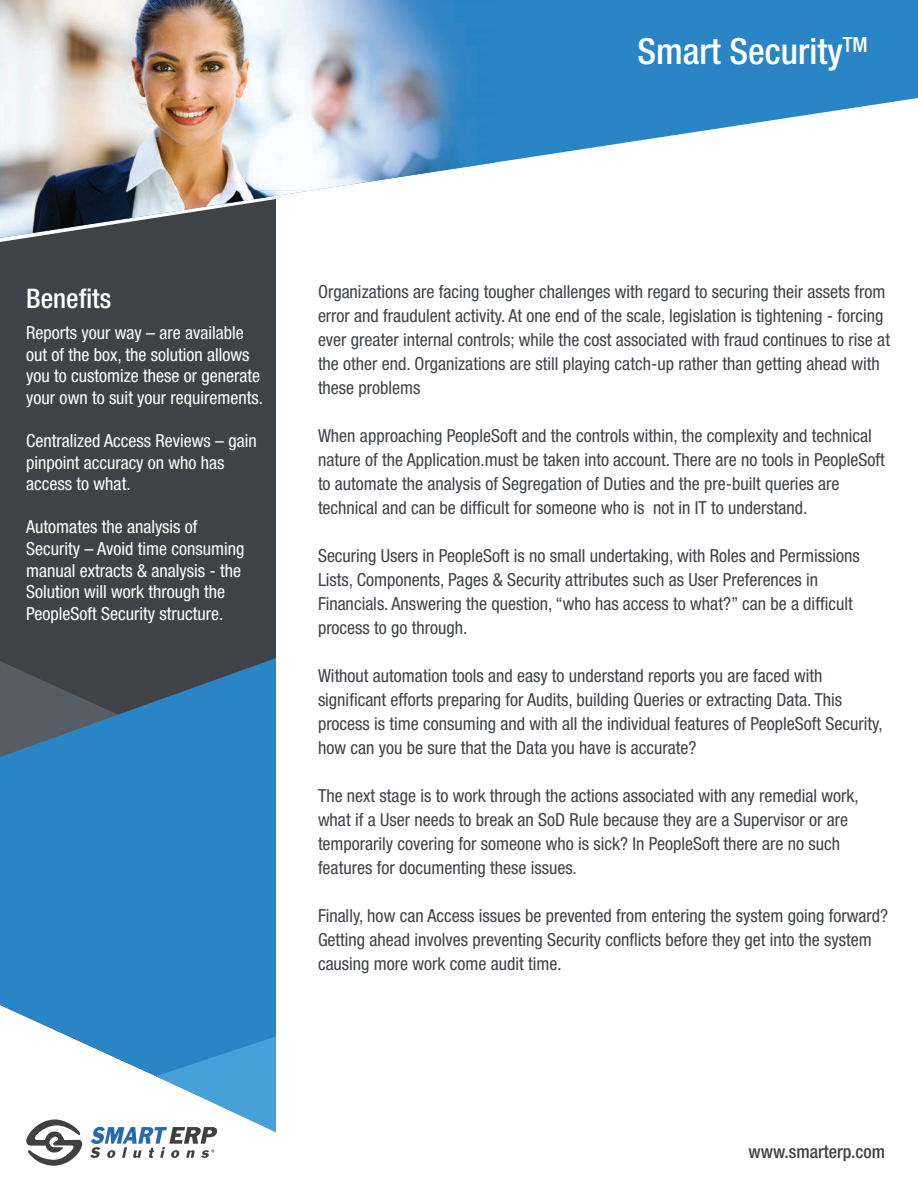
<style>
.page{position:relative;width:918px;height:1188px;background:#fff}
.page>*{position:absolute;margin:0;border:0;box-sizing:border-box;transform-origin:0 0}
.t1{font:500 condensed 36px "Helvetica Neue LT Std";color:#fff}
.t2{font:500 condensed 27px "Helvetica Neue LT Std";color:#fff}
.t3{font:condensed 18px/24px "Helvetica Neue LT Std";color:#3f4347}
.t4{font:condensed 18px/21.6px "Helvetica Neue LT Std";color:#fff}
.t5{font:500 condensed 18px "Helvetica Neue LT Std";color:#3f4347}
</style>
<div class="page">
<svg style="left:495px;top:0;width:423px;height:163px;fill:#2985c5"></svg>
<div style="left:0;top:238px;width:276px;height:420px;background:#3f4347"></div>
<svg style="left:0;top:658px;width:276px;height:388px;background:#317fb7"></svg>
<svg style="left:26px;top:1119px;width:56px;height:47px"></svg>
<svg style="left:90px;top:1036px;width:186px;height:122px"></svg>
<img style="left:0;top:0;width:495px;height:191px">
<img style="left:0;top:190px;width:313px;height:48px">
<h1 class="t1" style="left:637px;top:30px;width:232px">Smart Security<sup>TM</sup></h1>
<h2 class="t2" style="left:26px;top:282px;width:86px">Benefits</h2>
<p class="t4" style="left:26px;top:322px;width:238px">Reports your way – are available out of the box, the solution allows you to customize these or generate your own to suit your requirements.</p>
<p class="t4" style="left:26px;top:430px;width:232px">Centralized Access Reviews – gain pinpoint accuracy on who has access to what.</p>
<p class="t4" style="left:26px;top:516px;width:220px">Automates the analysis of<br>Security – Avoid time consuming manual extracts &amp; analysis - the<br>Solution will work through the<br>PeopleSoft Security structure.</p>
<p class="t3" style="left:318px;top:279px;width:574px">Organizations are facing tougher challenges with regard to securing their assets from error and fraudulent activity. At one end of the scale, legislation is tightening - forcing ever greater internal controls; while the cost associated with fraud continues to rise at the other end. Organizations are still playing catch-up rather than getting ahead with these problems</p>
<p class="t3" style="left:318px;top:423px;width:568px">When approaching PeopleSoft and the controls within, the complexity and technical nature of the Application.must be taken into account. There are no tools in PeopleSoft to automate the analysis of Segregation of Duties and the pre-built queries are technical and can be difficult for someone who is not in IT to understand.</p>
<p class="t3" style="left:318px;top:543px;width:543px">Securing Users in PeopleSoft is no small undertaking, with Roles and Permissions Lists, Components, Pages &amp; Security attributes such as User Preferences in Financials. Answering the question, “who has access to what?” can be a difficult process to go through.</p>
<p class="t3" style="left:318px;top:663px;width:566px">Without automation tools and easy to understand reports you are faced with significant efforts preparing for Audits, building Queries or extracting Data. This process is time consuming and with all the individual features of PeopleSoft Security, how can you be sure that the Data you have is accurate?</p>
<p class="t3" style="left:318px;top:783px;width:542px">The next stage is to work through the actions associated with any remedial work, what if a User needs to break an SoD Rule because they are a Supervisor or are temporarily covering for someone who is sick? In PeopleSoft there are no such features for documenting these issues.</p>
<p class="t3" style="left:318px;top:903px;width:572px">Finally, how can Access issues be prevented from entering the system going forward?<br>Getting ahead involves preventing Security conflicts before they get into the system causing more work come audit time.</p>
<p class="t5" style="left:748px;top:1141px;width:138px">www.smarterp.com</p>
</div>
